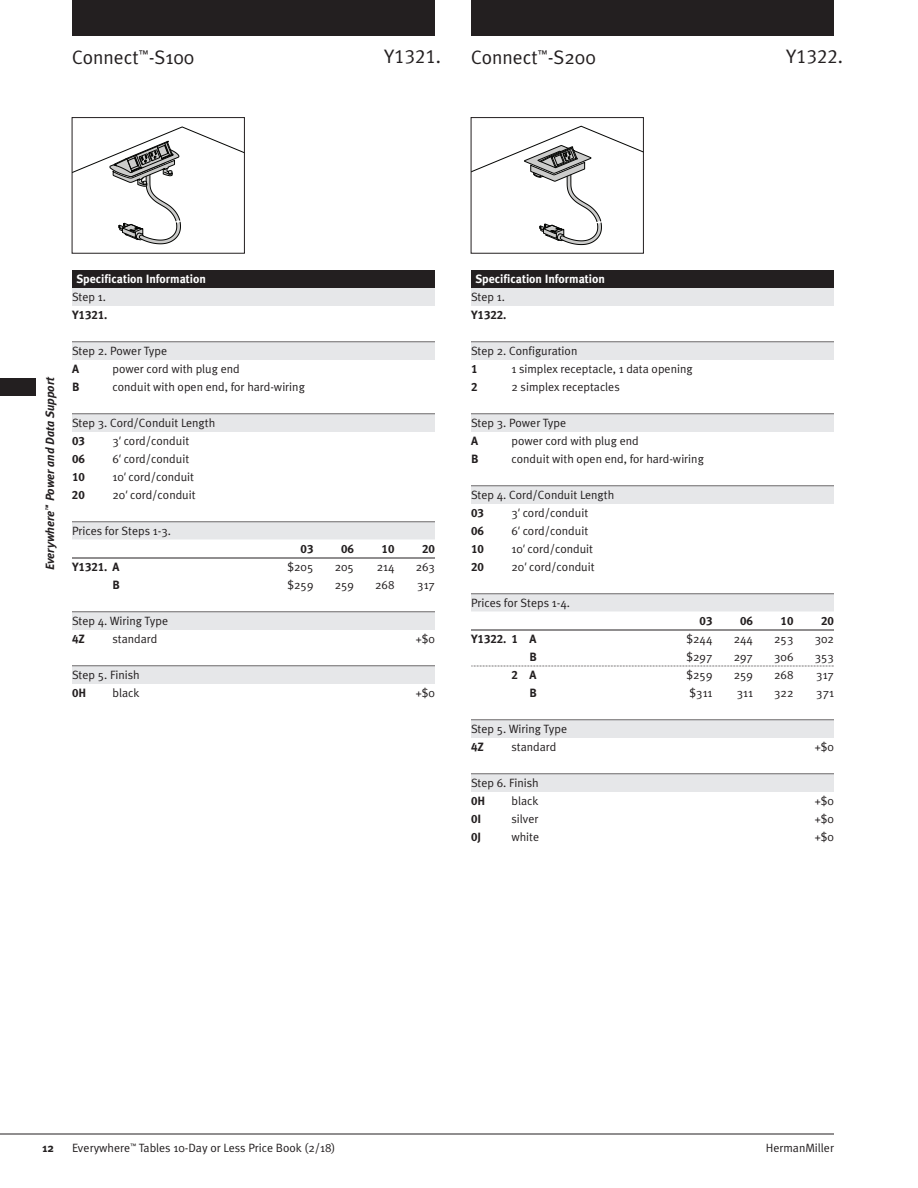
<style>
.page{position:relative;width:918px;height:1188px;background:#fff}
.page>*{position:absolute;margin:0;border:0;box-sizing:border-box;transform-origin:0 0}
.t1{font:19.5px "Meta HM";color:#231f20}
.t2{font:19.5px "Meta Caps HM";color:#231f20}
.t3{font:12px "Meta HM";color:#231f20}
.t4{font:700 12px "Meta Caps HM";color:#231f20}
.t5{font:700 12px "Meta HM";color:#fff}
.t6{font:italic 700 12px "Meta HM";color:#231f20}
.t7{font:700 12px "Meta HM";color:#231f20}
.s1{font-style:italic}
</style>
<div class="page">
<div style="left:72px;top:270px;width:363px;height:18px;background:#231f20"></div>
<div style="left:72px;top:288px;width:363px;height:18px;background:#e6e7e9"></div>
<div style="left:72px;top:342px;width:363px;height:18px;background:#e6e7e9"></div>
<div style="left:72px;top:414px;width:363px;height:18px;background:#e6e7e9"></div>
<div style="left:72px;top:522px;width:363px;height:18px;background:#e6e7e9"></div>
<hr style="left:72px;top:558px;width:363px;height:1px;background:#231f20">
<div style="left:72px;top:612px;width:363px;height:18px;background:#e6e7e9"></div>
<div style="left:72px;top:666px;width:363px;height:18px;background:#e6e7e9"></div>
<div style="left:72px;top:0;width:363px;height:36px;background:#231f20"></div>
<svg style="left:74px;top:127px;width:169px;height:117px"></svg>
<div style="left:72px;top:117px;width:173px;height:136px;border:1px solid #231f20"></div>
<hr style="left:0;top:1134px;width:834px;height:1px;background:#231f20">
<div style="left:471px;top:270px;width:363px;height:18px;background:#231f20"></div>
<div style="left:471px;top:288px;width:363px;height:18px;background:#e6e7e9"></div>
<div style="left:471px;top:342px;width:363px;height:18px;background:#e6e7e9"></div>
<div style="left:471px;top:414px;width:363px;height:18px;background:#e6e7e9"></div>
<div style="left:471px;top:486px;width:363px;height:18px;background:#e6e7e9"></div>
<div style="left:471px;top:594px;width:363px;height:18px;background:#e6e7e9"></div>
<hr style="left:471px;top:630px;width:363px;height:1px;background:#231f20">
<svg style="left:471px;top:666px;width:363px;height:1px"></svg>
<div style="left:471px;top:720px;width:363px;height:18px;background:#e6e7e9"></div>
<div style="left:471px;top:774px;width:363px;height:18px;background:#e6e7e9"></div>
<div style="left:471px;top:0;width:363px;height:36px;background:#231f20"></div>
<svg style="left:473px;top:126px;width:169px;height:119px"></svg>
<div style="left:471px;top:117px;width:173px;height:136px;border:1px solid #231f20"></div>
<div style="left:0;top:378px;width:36px;height:18px;background:#231f20"></div>
<h1 class="t1" style="left:72px;top:49px;width:124px">Connect™-S100</h1>
<h1 class="t2" style="left:384px;top:46px;width:59px">Y1321.</h1>
<h1 class="t1" style="left:471px;top:49px;width:126px">Connect™-S200</h1>
<h1 class="t2" style="left:786px;top:46px;width:59px">Y1322.</h1>
<p class="t6" style="left:43px;top:570px;width:196px;rotate:-90deg">Everywhere™ Power and Data Support</p>
<p class="t5" style="left:76px;top:272px;width:131px">Specification Information</p>
<p class="t3" style="left:72px;top:292px;width:35px">Step 1.</p>
<p class="t4" style="left:72px;top:308px;width:37px">Y1321.</p>
<p class="t3" style="left:72px;top:346px;width:97px">Step 2. Power Type</p>
<p class="t4" style="left:72px;top:362px;width:8px">A</p>
<p class="t3" style="left:112px;top:364px;width:129px">power cord with plug end</p>
<p class="t4" style="left:72px;top:380px;width:9px">B</p>
<p class="t3" style="left:112px;top:382px;width:194px">conduit with open end, for hard-wiring</p>
<p class="t3" style="left:72px;top:418px;width:145px">Step 3. Cord/Conduit Length</p>
<p class="t4" style="left:72px;top:434px;width:14px">03</p>
<p class="t3" style="left:112px;top:436px;width:78px">3<span class="s1">'</span> cord/conduit</p>
<p class="t4" style="left:72px;top:452px;width:14px">06</p>
<p class="t3" style="left:112px;top:454px;width:78px">6<span class="s1">'</span> cord/conduit</p>
<p class="t4" style="left:72px;top:470px;width:14px">10</p>
<p class="t3" style="left:112px;top:472px;width:83px">10<span class="s1">'</span> cord/conduit</p>
<p class="t4" style="left:72px;top:488px;width:14px">20</p>
<p class="t3" style="left:112px;top:490px;width:85px">20<span class="s1">'</span> cord/conduit</p>
<p class="t3" style="left:72px;top:526px;width:100px">Prices for Steps 1-3.</p>
<p class="t4" style="left:301px;top:542px;width:14px">03</p>
<p class="t4" style="left:341px;top:542px;width:14px">06</p>
<p class="t4" style="left:382px;top:542px;width:14px">10</p>
<p class="t4" style="left:422px;top:542px;width:14px">20</p>
<p class="t4" style="left:72px;top:560px;width:49px">Y1321. A</p>
<p class="t3" style="left:288px;top:562px;width:27px">$205</p>
<p class="t3" style="left:335px;top:562px;width:21px">205</p>
<p class="t3" style="left:377px;top:562px;width:19px">214</p>
<p class="t3" style="left:416px;top:562px;width:21px">263</p>
<p class="t4" style="left:112px;top:578px;width:9px">B</p>
<p class="t3" style="left:288px;top:580px;width:27px">$259</p>
<p class="t3" style="left:335px;top:580px;width:21px">259</p>
<p class="t3" style="left:375px;top:580px;width:21px">268</p>
<p class="t3" style="left:417px;top:580px;width:19px">317</p>
<p class="t3" style="left:72px;top:616px;width:98px">Step 4. Wiring Type</p>
<p class="t4" style="left:72px;top:632px;width:14px">4Z</p>
<p class="t3" style="left:112px;top:634px;width:46px">standard</p>
<p class="t3" style="left:416px;top:634px;width:21px">+$0</p>
<p class="t3" style="left:72px;top:670px;width:69px">Step 5. Finish</p>
<p class="t4" style="left:72px;top:686px;width:16px">0H</p>
<p class="t3" style="left:112px;top:688px;width:28px">black</p>
<p class="t3" style="left:416px;top:688px;width:21px">+$0</p>
<p class="t5" style="left:476px;top:272px;width:131px">Specification Information</p>
<p class="t3" style="left:471px;top:292px;width:35px">Step 1.</p>
<p class="t4" style="left:471px;top:308px;width:37px">Y1322.</p>
<p class="t3" style="left:471px;top:346px;width:108px">Step 2. Configuration</p>
<p class="t4" style="left:471px;top:362px;width:8px">1</p>
<p class="t3" style="left:512px;top:364px;width:183px">1 simplex receptacle, 1 data opening</p>
<p class="t4" style="left:471px;top:380px;width:8px">2</p>
<p class="t3" style="left:512px;top:382px;width:110px">2 simplex receptacles</p>
<p class="t3" style="left:471px;top:418px;width:97px">Step 3. Power Type</p>
<p class="t4" style="left:471px;top:434px;width:8px">A</p>
<p class="t3" style="left:512px;top:436px;width:129px">power cord with plug end</p>
<p class="t4" style="left:471px;top:452px;width:9px">B</p>
<p class="t3" style="left:512px;top:454px;width:194px">conduit with open end, for hard-wiring</p>
<p class="t3" style="left:471px;top:490px;width:145px">Step 4. Cord/Conduit Length</p>
<p class="t4" style="left:471px;top:506px;width:14px">03</p>
<p class="t3" style="left:512px;top:508px;width:78px">3<span class="s1">'</span> cord/conduit</p>
<p class="t4" style="left:471px;top:524px;width:14px">06</p>
<p class="t3" style="left:512px;top:526px;width:78px">6<span class="s1">'</span> cord/conduit</p>
<p class="t4" style="left:471px;top:542px;width:14px">10</p>
<p class="t3" style="left:512px;top:544px;width:83px">10<span class="s1">'</span> cord/conduit</p>
<p class="t4" style="left:471px;top:560px;width:14px">20</p>
<p class="t3" style="left:512px;top:562px;width:85px">20<span class="s1">'</span> cord/conduit</p>
<p class="t3" style="left:471px;top:598px;width:100px">Prices for Steps 1-4.</p>
<p class="t4" style="left:700px;top:614px;width:14px">03</p>
<p class="t4" style="left:740px;top:614px;width:14px">06</p>
<p class="t4" style="left:781px;top:614px;width:14px">10</p>
<p class="t4" style="left:821px;top:614px;width:14px">20</p>
<p class="t4" style="left:471px;top:632px;width:67px">Y1322. 1 A</p>
<p class="t3" style="left:687px;top:634px;width:27px">$244</p>
<p class="t3" style="left:734px;top:634px;width:21px">244</p>
<p class="t3" style="left:774px;top:634px;width:21px">253</p>
<p class="t3" style="left:815px;top:634px;width:21px">302</p>
<p class="t4" style="left:530px;top:650px;width:9px">B</p>
<p class="t3" style="left:687px;top:652px;width:27px">$297</p>
<p class="t3" style="left:734px;top:652px;width:21px">297</p>
<p class="t3" style="left:774px;top:652px;width:21px">306</p>
<p class="t3" style="left:815px;top:652px;width:21px">353</p>
<p class="t4" style="left:512px;top:668px;width:26px">2 A</p>
<p class="t3" style="left:687px;top:670px;width:27px">$259</p>
<p class="t3" style="left:734px;top:670px;width:21px">259</p>
<p class="t3" style="left:774px;top:670px;width:21px">268</p>
<p class="t3" style="left:816px;top:670px;width:19px">317</p>
<p class="t4" style="left:530px;top:686px;width:9px">B</p>
<p class="t3" style="left:690px;top:688px;width:24px">$311</p>
<p class="t3" style="left:737px;top:688px;width:18px">311</p>
<p class="t3" style="left:774px;top:688px;width:21px">322</p>
<p class="t3" style="left:816px;top:688px;width:19px">371</p>
<p class="t3" style="left:471px;top:724px;width:98px">Step 5. Wiring Type</p>
<p class="t4" style="left:471px;top:740px;width:14px">4Z</p>
<p class="t3" style="left:512px;top:742px;width:46px">standard</p>
<p class="t3" style="left:815px;top:742px;width:21px">+$0</p>
<p class="t3" style="left:471px;top:778px;width:69px">Step 6. Finish</p>
<p class="t4" style="left:471px;top:794px;width:16px">0H</p>
<p class="t3" style="left:512px;top:796px;width:28px">black</p>
<p class="t3" style="left:815px;top:796px;width:21px">+$0</p>
<p class="t4" style="left:471px;top:812px;width:12px">0I</p>
<p class="t3" style="left:512px;top:814px;width:29px">silver</p>
<p class="t3" style="left:815px;top:814px;width:21px">+$0</p>
<p class="t4" style="left:471px;top:830px;width:12px">0J</p>
<p class="t3" style="left:512px;top:832px;width:29px">white</p>
<p class="t3" style="left:815px;top:832px;width:21px">+$0</p>
<p class="t7" style="left:43px;top:1141px;width:13px">12</p>
<p class="t3" style="left:72px;top:1143px;width:265px">Everywhere™ Tables 10-Day or Less Price Book (2/18)</p>
<p class="t3" style="left:766px;top:1143px;width:70px">HermanMiller</p>
</div>
